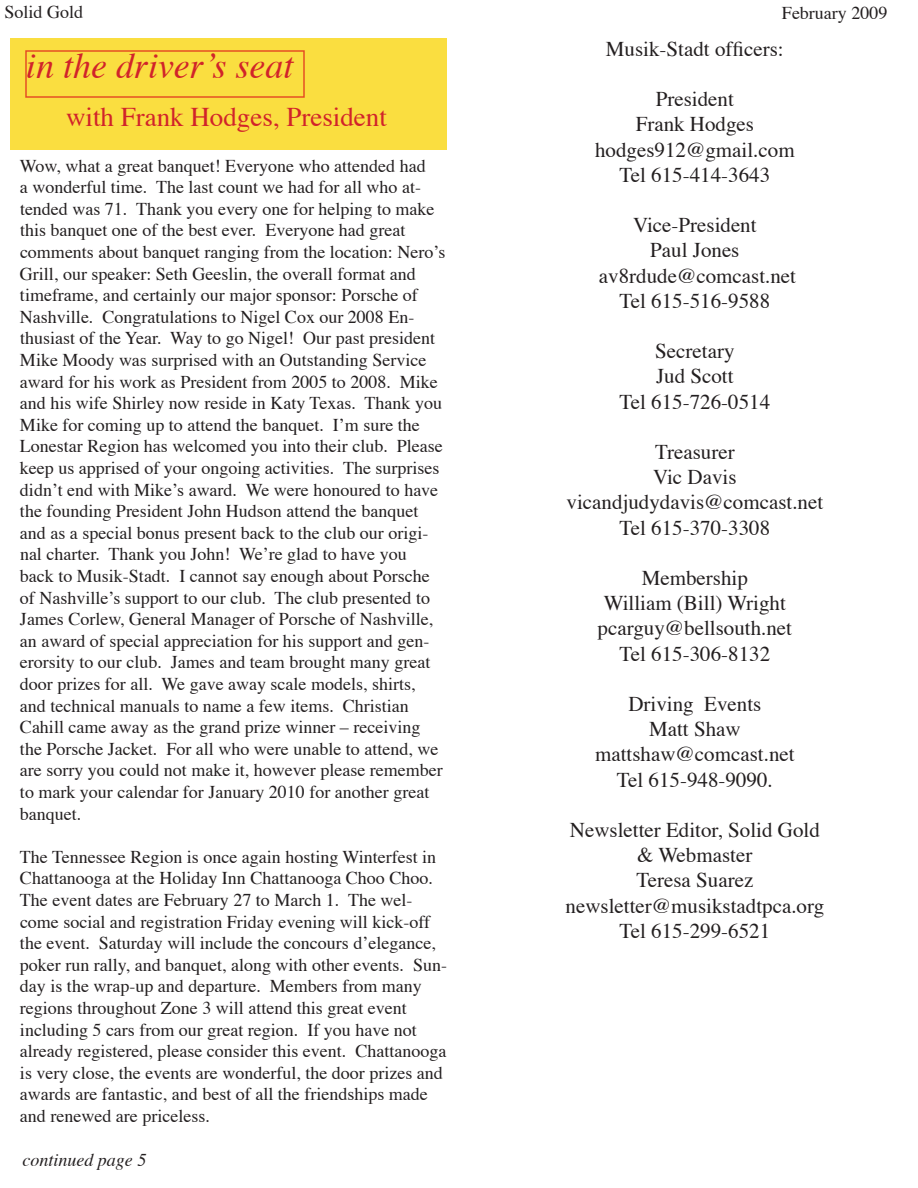
<style>
.page{position:relative;width:918px;height:1188px;background:#fff}
.page>*{position:absolute;margin:0;border:0;box-sizing:border-box;transform-origin:0 0}
.t1{font:italic 36px "Times";color:#d1232a}
.t2{font:27px "Times";color:#d1232a}
.t3{font:21px/25.2px "Times";color:#231f20;text-align:center}
.t4{font:18px/21.6px "Times";color:#231f20}
.t5{font:italic 18px "Times";color:#231f20}
</style>
<div class="page">
<div style="left:10px;top:38px;width:436px;height:111px;background:#fade40"></div>
<div style="left:25px;top:50px;width:280px;height:48px;border:2px solid #e64f24"></div>
<p class="t4" style="left:4px;top:0;width:80px">Solid Gold</p>
<p class="t4" style="left:782px;top:1px;width:107px">February 2009</p>
<p class="t3" style="left:606px;top:34px;width:179px">Musik-Stadt officers:</p>
<p class="t3" style="left:595px;top:85px;width:201px">President<br>Frank Hodges hodges912@gmail.com<br>Tel 615-414-3643</p>
<p class="t3" style="left:599px;top:211px;width:199px">Vice-President<br>Paul Jones av8rdude@comcast.net<br>Tel 615-516-9588</p>
<p class="t3" style="left:619px;top:337px;width:152px">Secretary<br>Jud Scott<br>Tel 615-726-0514</p>
<p class="t3" style="left:567px;top:438px;width:258px">Treasurer<br>Vic Davis vicandjudydavis@comcast.net<br>Tel 615-370-3308</p>
<p class="t3" style="left:598px;top:564px;width:196px">Membership<br>William (Bill) Wright pcarguy@bellsouth.net<br>Tel 615-306-8132</p>
<p class="t3" style="left:595px;top:690px;width:201px">Driving Events<br>Matt Shaw mattshaw@comcast.net<br>Tel 615-948-9090.</p>
<p class="t3" style="left:566px;top:816px;width:260px">Newsletter Editor, Solid Gold &amp; Webmaster<br>Teresa Suarez newsletter@musikstadtpca.org<br>Tel 615-299-6521</p>
<h1 class="t1" style="left:26px;top:34px;width:269px">in the driver’s seat</h1>
<h2 class="t2" style="left:66px;top:92px;width:322px">with Frank Hodges, President</h2>
<p class="t4" style="left:20px;top:153px;width:427px">Wow, what a great banquet! Everyone who attended had<br>a wonderful time. The last count we had for all who at&shy;tended was 71. Thank you every one for helping to make this banquet one of the best ever. Everyone had great comments about banquet ranging from the location: Nero’s Grill, our speaker: Seth Geeslin, the overall format and timeframe, and certainly our major sponsor: Porsche of Nashville. Congratulations to Nigel Cox our 2008 En&shy;thusiast of the Year. Way to go Nigel! Our past president Mike Moody was surprised with an Outstanding Service award for his work as President from 2005 to 2008. Mike and his wife Shirley now reside in Katy Texas. Thank you Mike for coming up to attend the banquet. I’m sure the Lonestar Region has welcomed you into their club. Please keep us apprised of your ongoing activities. The surprises didn’t end with Mike’s award. We were honoured to have the founding President John Hudson attend the banquet and as a special bonus present back to the club our origi&shy;nal charter. Thank you John! We’re glad to have you<br>back to Musik-Stadt. I cannot say enough about Porsche of Nashville’s support to our club. The club presented to James Corlew, General Manager of Porsche of Nashville, an award of special appreciation for his support and gen&shy;erorsity to our club. James and team brought many great door prizes for all. We gave away scale models, shirts, and technical manuals to name a few items. Christian Cahill came away as the grand prize winner – receiving the Porsche Jacket. For all who were unable to attend, we are sorry you could not make it, however please remember to mark your calendar for January 2010 for another great banquet.</p>
<p class="t4" style="left:20px;top:844px;width:428px">The Tennessee Region is once again hosting Winterfest in Chattanooga at the Holiday Inn Chattanooga Choo Choo.<br>The event dates are February 27 to March 1. The wel&shy;come social and registration Friday evening will kick-off the event. Saturday will include the concours d’elegance, poker run rally, and banquet, along with other events. Sun&shy;day is the wrap-up and departure. Members from many regions throughout Zone 3 will attend this great event including 5 cars from our great region. If you have not already registered, please consider this event. Chattanooga is very close, the events are wonderful, the door prizes and awards are fantastic, and best of all the friendships made and renewed are priceless.</p>
<p class="t5" style="left:22px;top:1144px;width:125px">continued page 5</p>
</div>
